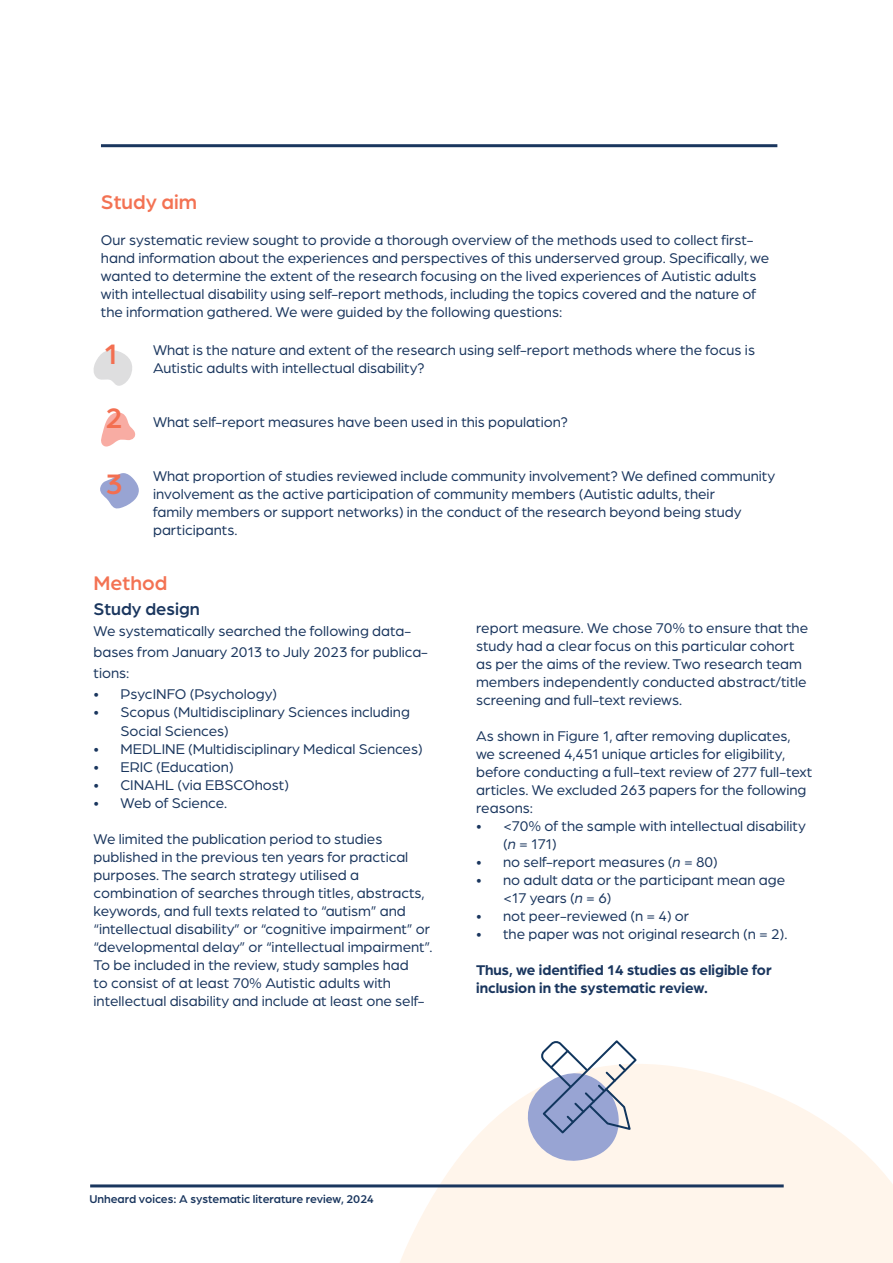
<style>
.page{position:relative;width:893px;height:1263px;background:#fff}
.page>*{position:absolute;margin:0;border:0;box-sizing:border-box;transform-origin:0 0}
.t1{font:500 30px "Arboria";color:#f36f51}
.t2{font:500 21px "Arboria";color:#f37253}
.t3{font:500 18px "Arboria";color:#1a365e}
.t4{font:15px/18px "Arboria";color:#1a365e}
.t5{font:700 15px/18px "Arboria";color:#1a365e}
.t6{font:500 12px "Arboria";color:#1a365e}
.s1{font-style:italic}
</style>
<div class="page">
<svg style="left:100px;top:473px;width:39px;height:36px"></svg>
<svg style="left:101px;top:412px;width:35px;height:35px"></svg>
<svg style="left:367px;top:1064px;width:525px;height:199px;fill:#fff5eb"></svg>
<hr style="left:101px;top:144px;width:676px;height:3px;background:#1a365e">
<hr style="left:90px;top:1184px;width:694px;height:3px;background:#1a365e">
<svg style="left:93px;top:350px;width:39px;height:36px"></svg>
<svg style="left:524px;top:1040px;width:113px;height:124px"></svg>
<svg style="left:892px;top:1184px;width:1px;height:79px"></svg>
<p class="t2" style="left:101px;top:188px;width:98px">Study aim</p>
<p class="t4" style="left:101px;top:231px;width:670px">Our systematic review sought to provide a thorough overview of the methods used to collect first&shy;hand information about the experiences and perspectives of this underserved group. Specifically, we wanted to determine the extent of the research focusing on the lived experiences of Autistic adults with intellectual disability using self-report methods, including the topics covered and the nature of the information gathered. We were guided by the following questions:</p>
<p class="t1" style="left:104px;top:334px;width:16px">1</p>
<p class="t4" style="left:153px;top:340px;width:603px">What is the nature and extent of the research using self-report methods where the focus is<br>Autistic adults with intellectual disability?</p>
<p class="t1" style="left:106px;top:397px;width:19px">2</p>
<p class="t4" style="left:153px;top:412px;width:417px">What self-report measures have been used in this population?</p>
<p class="t4" style="left:153px;top:466px;width:624px">What proportion of studies reviewed include community involvement? We defined community involvement as the active participation of community members (Autistic adults, their<br>family members or support networks) in the conduct of the research beyond being study participants.</p>
<p class="t2" style="left:94px;top:569px;width:75px">Method</p>
<p class="t3" style="left:94px;top:597px;width:108px">Study design</p>
<p class="t4" style="left:94px;top:620px;width:336px;line-height:21px">We systematically searched the following data&shy;bases from January 2013 to July 2023 for publica&shy;tions:</p>
<p class="t4" style="left:94px;top:685px;width:185px">• PsycINFO (Psychology)</p>
<p class="t4" style="left:121px;top:703px;width:291px;text-indent:-27px">• Scopus (Multidisciplinary Sciences including<br>Social Sciences)</p>
<p class="t4" style="left:94px;top:739px;width:331px">• MEDLINE (Multidisciplinary Medical Sciences)</p>
<p class="t4" style="left:94px;top:757px;width:142px">• ERIC (Education)</p>
<p class="t4" style="left:94px;top:775px;width:197px">• CINAHL (via EBSCOhost)</p>
<p class="t4" style="left:94px;top:793px;width:135px">• Web of Science.</p>
<p class="t4" style="left:94px;top:829px;width:340px">We limited the publication period to studies published in the previous ten years for practical purposes. The search strategy utilised a combination of searches through titles, abstracts, keywords, and full texts related to “autism” and “intellectual disability” or “cognitive impairment” or “developmental delay” or “intellectual impairment”.<br>To be included in the review, study samples had</p>
<p class="t4" style="left:94px;top:973px;width:332px">to consist of at least 70% Autistic adults with intellectual disability and include at least one self-</p>
<p class="t1" style="left:106px;top:464px;width:19px">3</p>
<p class="t4" style="left:476px;top:619px;width:334px">report measure. We chose 70% to ensure that the study had a clear focus on this particular cohort as per the aims of the review. Two research team members independently conducted abstract/title screening and full-text reviews.</p>
<p class="t4" style="left:476px;top:727px;width:338px">As shown in Figure 1, after removing duplicates, we screened 4,451 unique articles for eligibility, before conducting a full-text review of 277 full-text articles. We excluded 263 papers for the following reasons:</p>
<p class="t4" style="left:503px;top:817px;width:304px;text-indent:-27px">• &lt;70% of the sample with intellectual disability (<span class="s1">n</span> = 171)</p>
<p class="t4" style="left:476px;top:853px;width:243px">• no self-report measures (<span class="s1">n</span> = 80)</p>
<p class="t4" style="left:503px;top:871px;width:284px;text-indent:-27px">• no adult data or the participant mean age &lt;17 years (<span class="s1">n</span> = 6)</p>
<p class="t4" style="left:476px;top:907px;width:215px">• not peer-reviewed (n = 4) or</p>
<p class="t4" style="left:476px;top:925px;width:313px">• the paper was not original research (n = 2).</p>
<p class="t5" style="left:476px;top:960px;width:297px">Thus, we identified 14 studies as eligible for inclusion in the systematic review.</p>
<p class="t6" style="left:89px;top:1191px;width:286px">Unheard voices: A systematic literature review, 2024</p>
</div>
